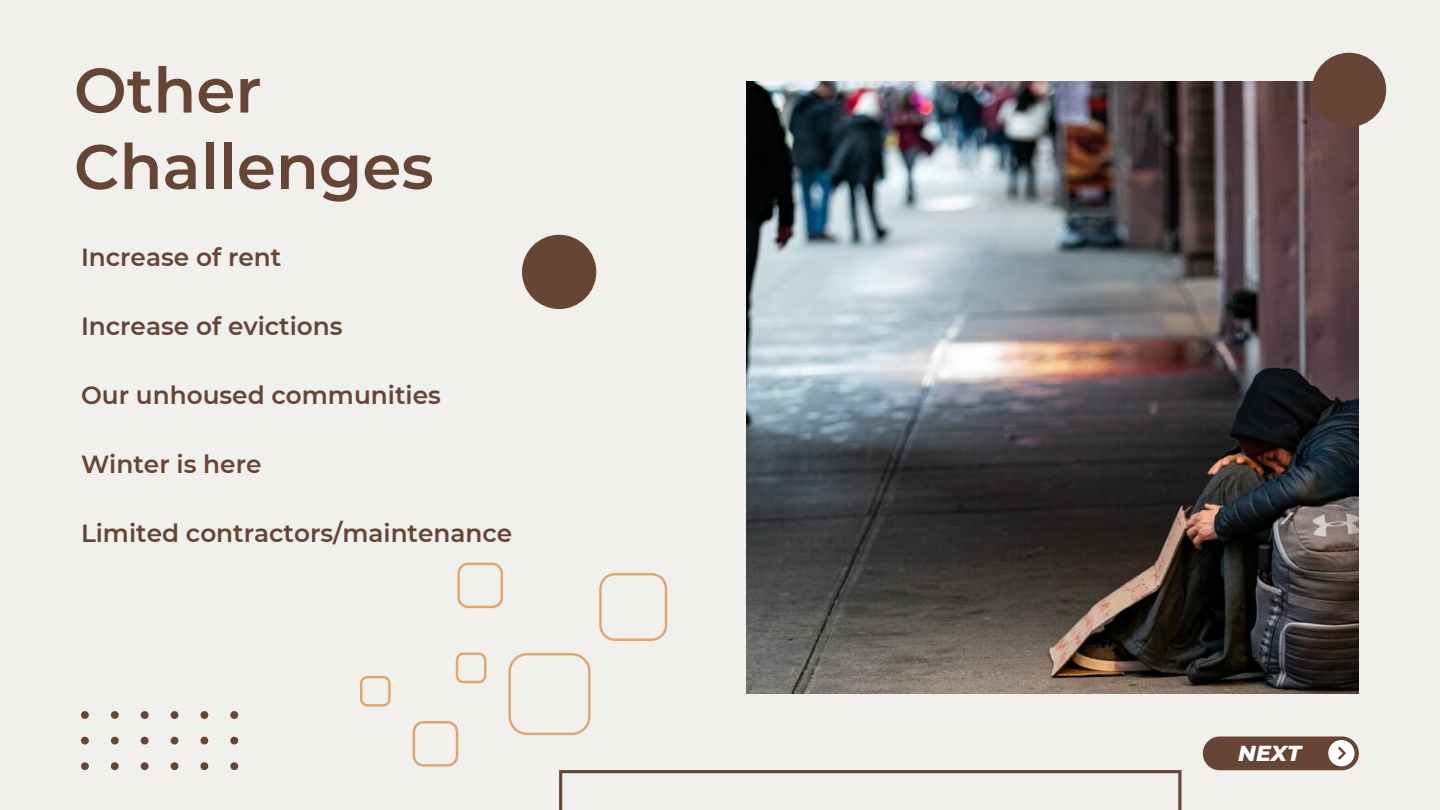
<style>
.page{position:relative;width:1440px;height:810px;background:#f1f0ed}
.page>*{position:absolute;margin:0;border:0;box-sizing:border-box;transform-origin:0 0}
.t1{font:600 62.7px/76.5px "Montserrat";color:#674535}
.t2{font:600 24.8px "Montserrat";color:#674535}
.t3{font:italic 800 22.1px "Montserrat";color:#fff}
</style>
<div class="page">
<div style="left:1203px;top:737px;width:156px;height:33px;background:#674535;border-radius:17px"></div>
<svg style="left:1328px;top:740px;width:27px;height:26px"></svg>
<img style="left:746px;top:81px;width:613px;height:613px">
<svg style="left:230px;top:762px;width:8px;height:8px"></svg>
<svg style="left:200px;top:762px;width:8px;height:8px"></svg>
<svg style="left:171px;top:762px;width:7px;height:8px"></svg>
<svg style="left:141px;top:762px;width:8px;height:8px"></svg>
<svg style="left:111px;top:762px;width:8px;height:8px"></svg>
<svg style="left:81px;top:762px;width:8px;height:8px"></svg>
<svg style="left:230px;top:737px;width:8px;height:7px"></svg>
<svg style="left:200px;top:737px;width:8px;height:7px"></svg>
<svg style="left:171px;top:737px;width:7px;height:7px"></svg>
<svg style="left:141px;top:737px;width:8px;height:7px"></svg>
<svg style="left:111px;top:737px;width:8px;height:7px"></svg>
<svg style="left:81px;top:737px;width:8px;height:7px"></svg>
<svg style="left:230px;top:711px;width:8px;height:8px"></svg>
<svg style="left:200px;top:711px;width:8px;height:8px"></svg>
<svg style="left:171px;top:711px;width:7px;height:8px"></svg>
<svg style="left:141px;top:711px;width:8px;height:8px"></svg>
<svg style="left:111px;top:711px;width:8px;height:8px"></svg>
<svg style="left:81px;top:711px;width:8px;height:8px"></svg>
<div style="left:522px;top:235px;width:74px;height:74px;background:#674535;border-radius:50%"></div>
<div style="left:1312px;top:53px;width:74px;height:74px;background:#674535;border-radius:50%"></div>
<svg style="left:559px;top:770px;width:623px;height:40px"></svg>
<svg style="left:457px;top:563px;width:46px;height:45px"></svg>
<svg style="left:508px;top:653px;width:83px;height:82px"></svg>
<svg style="left:599px;top:573px;width:68px;height:68px"></svg>
<svg style="left:456px;top:653px;width:30px;height:30px"></svg>
<svg style="left:413px;top:721px;width:45px;height:46px"></svg>
<svg style="left:360px;top:676px;width:31px;height:31px"></svg>
<h1 class="t1" style="left:74px;top:52px;width:361px">Other<br>Challenges</h1>
<p class="t2" style="left:81px;top:242px;width:202px">Increase of rent</p>
<p class="t2" style="left:81px;top:311px;width:263px">Increase of evictions</p>
<p class="t2" style="left:81px;top:380px;width:361px">Our unhoused communities</p>
<p class="t2" style="left:81px;top:449px;width:182px">Winter is here</p>
<p class="t2" style="left:81px;top:518px;width:433px">Limited contractors/maintenance</p>
<p class="t3" style="left:1238px;top:740px;width:64px">NEXT</p>
</div>
